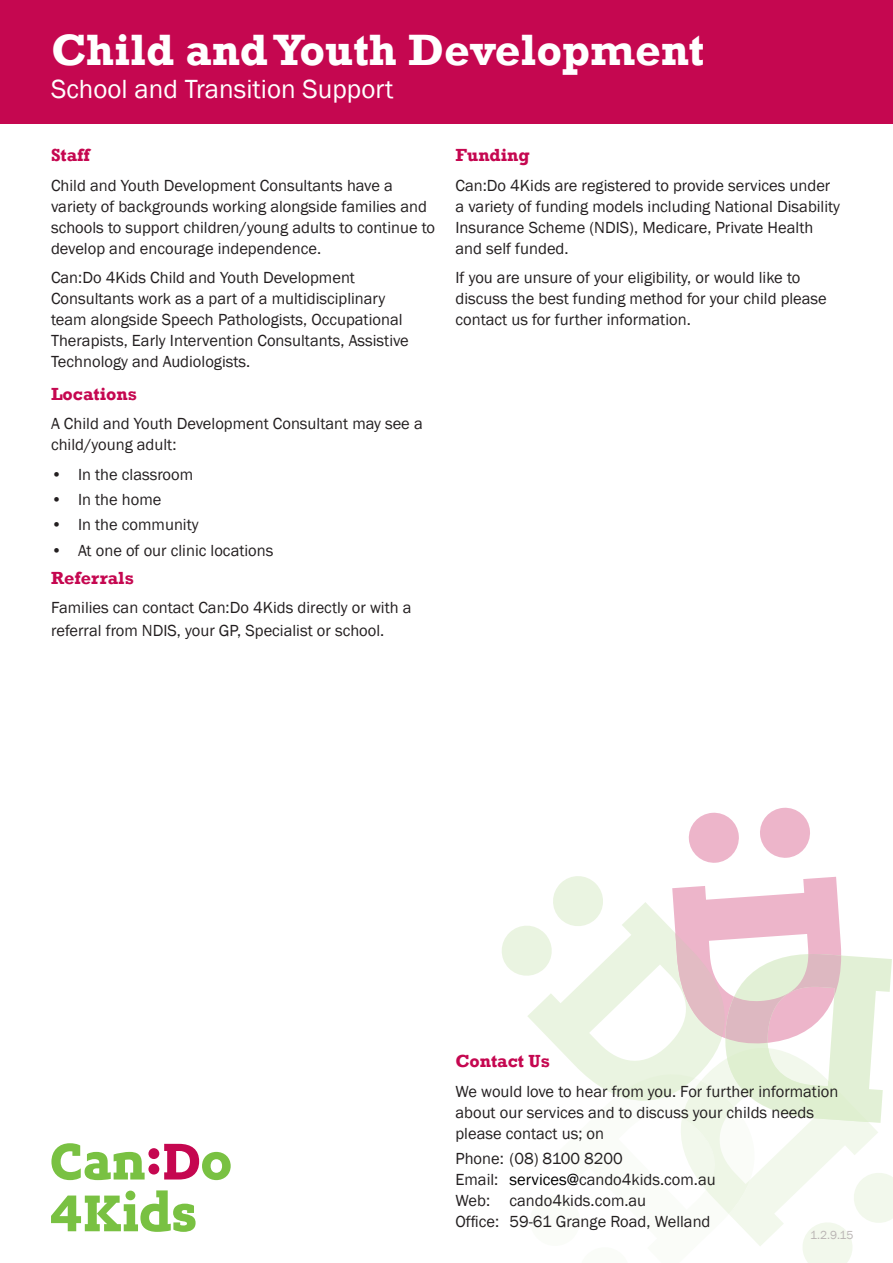
<style>
.page{position:relative;width:893px;height:1263px;background:#fff}
.page>*{position:absolute;margin:0;border:0;box-sizing:border-box;transform-origin:0 0}
.t1{font:700 45px "Rockwell";color:#fff}
.heading{font:27px "Franklin Gothic";color:#fff}
.heading-2{font:700 18px "Rockwell";color:#c50750}
.heading-3{font:16.5px/21px "Franklin Gothic";color:#231f20}
.Bulleted{font:12px "Franklin Gothic";color:#bab5b4}
.s1{color:#000}
</style>
<div class="page">
<svg style="left:768px;top:1214px;width:125px;height:49px"></svg>
<svg style="left:729px;top:1214px;width:39px;height:32px"></svg>
<svg style="left:502px;top:876px;width:115px;height:219px"></svg>
<svg style="left:617px;top:807px;width:276px;height:407px"></svg>
<svg style="left:51px;top:1190px;width:145px;height:42px"></svg>
<svg style="left:51px;top:1143px;width:180px;height:37px"></svg>
<div style="left:0;top:0;width:893px;height:123px;background:#c50750"></div>
<p class="t1" style="left:51px;top:23px;width:655px">Child and Youth Development</p>
<p class="heading" style="left:51px;top:72px;width:344px">School and Transition Support</p>
<p class="heading-2" style="left:51px;top:144px;width:40px">Staff</p>
<p class="heading-3" style="left:51px;top:175px;width:386px">Child and Youth Development Consultants have a variety of backgrounds working alongside families and schools to support children/young adults to continue to develop and encourage independence.</p>
<p class="heading-3" style="left:51px;top:268px;width:359px">Can:Do 4Kids Child and Youth Development Consultants work as a part of a multidisciplinary team alongside Speech Pathologists, Occupational Therapists, Early Intervention Consultants, Assistive Technology and Audiologists.</p>
<p class="heading-2" style="left:51px;top:383px;width:87px">Locations</p>
<p class="heading-3" style="left:51px;top:414px;width:373px">A Child and Youth Development Consultant may see a child/young adult:</p>
<p class="heading-3" style="left:51px;top:464px;width:144px">• In the classroom</p>
<p class="heading-3" style="left:51px;top:489px;width:112px">• In the home</p>
<p class="heading-3" style="left:51px;top:515px;width:149px">• In the community</p>
<p class="heading-3" style="left:51px;top:540px;width:224px">• At one of our clinic locations</p>
<p class="heading-2" style="left:51px;top:567px;width:84px">Referrals</p>
<p class="heading-3" style="left:51px;top:597px;width:362px;line-height:22.5px">Families can contact Can:Do 4Kids directly or with a referral from NDIS, your GP, Specialist or school.</p>
<p class="heading-2" style="left:455px;top:144px;width:76px">Funding</p>
<p class="heading-3" style="left:455px;top:175px;width:386px">Can:Do 4Kids are registered to provide services under a variety of funding models including National Disability Insurance Scheme (NDIS), Medicare, Private Health and self funded.</p>
<p class="heading-3" style="left:455px;top:268px;width:373px">If you are unsure of your eligibility, or would like to discuss the best funding method for your child please contact us for further information.</p>
<p class="heading-2" style="left:455px;top:1050px;width:96px">Contact Us</p>
<p class="heading-3" style="left:455px;top:1081px;width:384px">We would love to hear from you. For further information about our services and to discuss your childs needs please contact us; on</p>
<p class="heading-3" style="left:455px;top:1148px;width:169px">Phone: (08) 8100 8200</p>
<p class="heading-3" style="left:455px;top:1169px;width:262px">Email: <span class="s1">services@</span>cando4kids.com.au</p>
<p class="heading-3" style="left:455px;top:1190px;width:192px">Web: cando4kids.com.au</p>
<p class="heading-3" style="left:455px;top:1211px;width:257px">Office: 59-61 Grange Road, Welland</p>
<p class="Bulleted" style="left:810px;top:1227px;width:45px">1.2.9.15</p>
</div>
